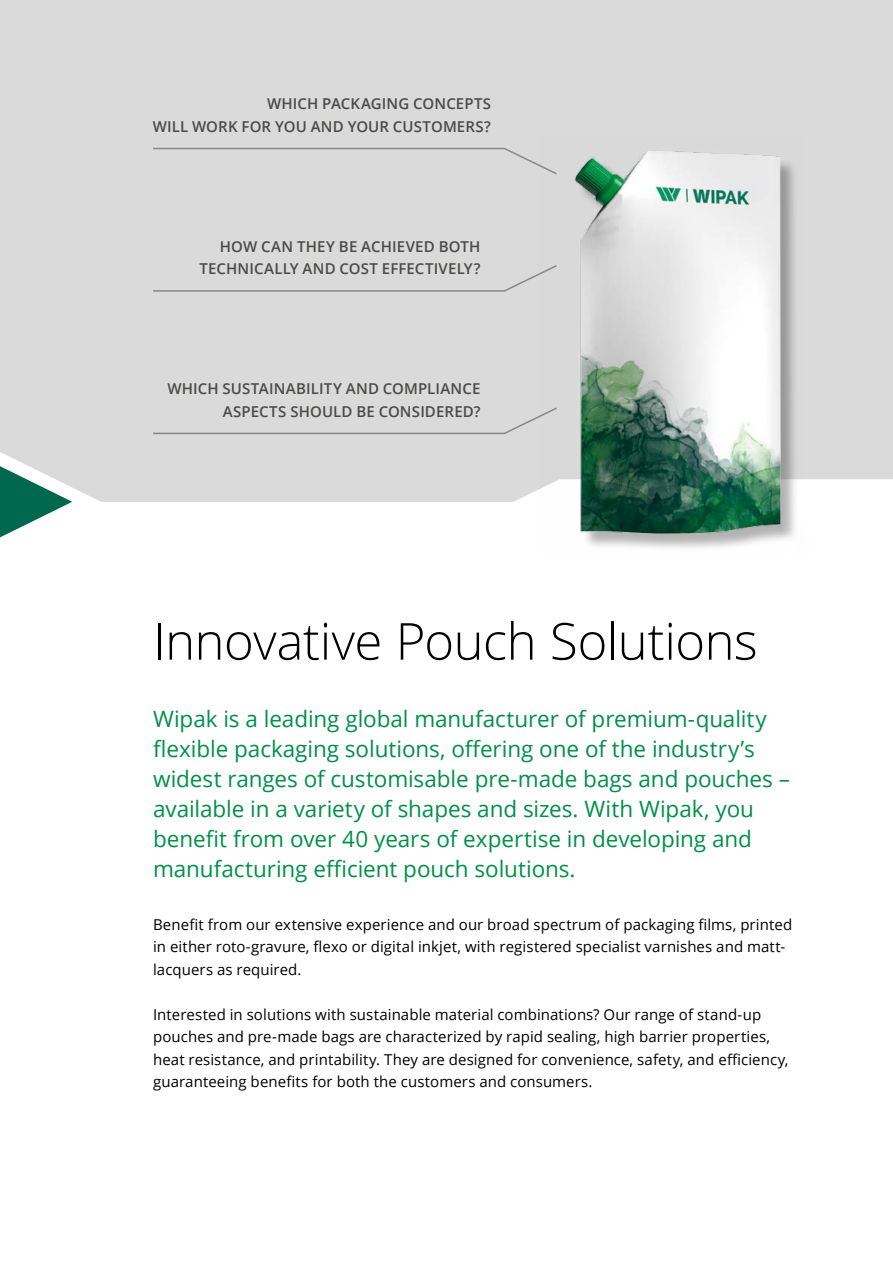
<style>
.page{position:relative;width:893px;height:1263px;background:#fff}
.page>*{position:absolute;margin:0;border:0;box-sizing:border-box;transform-origin:0 0}
.t1{font:300 51px "Open Sans";letter-spacing:-.01em;color:#000}
.t2{font:22.5px/30px "Open Sans";letter-spacing:-.005em;color:#00904a}
.t3{font:15px/22.5px "Open Sans";letter-spacing:.005em;color:#000}
.t4{font:600 15px "Open Sans";letter-spacing:.015em;color:#4a4a49}
</style>
<div class="page">
<div style="left:0;top:0;width:893px;height:502px;background:#dadada"></div>
<svg style="left:514px;top:479px;width:379px;height:23px;fill:#fff"></svg>
<div style="left:577px;top:152px;width:240px;height:416px;background:#000;opacity:.3"></div>
<img style="left:540px;top:151px;width:261px;height:403px">
<svg style="left:153px;top:147px;width:405px;height:29px"></svg>
<svg style="left:153px;top:406px;width:405px;height:29px"></svg>
<svg style="left:153px;top:264px;width:405px;height:28px"></svg>
<svg style="left:0;top:452px;width:101px;height:86px"></svg>
<p class="t4" style="left:267px;top:94px;width:24px">WHICH</p>
<p class="t4" style="left:322px;top:94px;width:10px">PAC</p>
<p class="t4" style="left:350px;top:94px;width:22px">KAGING</p>
<p class="t4" style="left:413px;top:94px;width:11px">CONCEPTS</p>
<p class="t4" style="left:153px;top:116px;width:10px">WILL</p>
<p class="t4" style="left:192px;top:116px;width:13px">WOR</p>
<p class="t4" style="left:228px;top:116px;width:24px">K FOR</p>
<p class="t4" style="left:275px;top:116px;width:12px">YOU</p>
<p class="t4" style="left:311px;top:116px;width:49px">AN D YOUR</p>
<p class="t4" style="left:393px;top:116px;width:11px">CUSTOMERS</p>
<p class="t4" style="left:484px;top:116px;width:8px">?</p>
<p class="t4" style="left:220px;top:236px;width:53px">HOW CAN</p>
<p class="t4" style="left:297px;top:236px;width:11px">THEY</p>
<p class="t4" style="left:339px;top:236px;width:33px">BE ACHIEVE</p>
<p class="t4" style="left:424px;top:236px;width:26px">D BOTH</p>
<p class="t4" style="left:200px;top:259px;width:10px">TECHNICALLY</p>
<p class="t4" style="left:303px;top:259px;width:48px">AN D COST</p>
<p class="t4" style="left:382px;top:259px;width:10px">EFFECTIVELY</p>
<p class="t4" style="left:474px;top:259px;width:8px">?</p>
<p class="t4" style="left:167px;top:378px;width:24px">WHICH</p>
<p class="t4" style="left:223px;top:378px;width:10px">SUSTAINABILITY</p>
<p class="t4" style="left:346px;top:378px;width:48px">AN D COMPLIANCE</p>
<p class="t4" style="left:223px;top:401px;width:11px">ASPECTS</p>
<p class="t4" style="left:290px;top:401px;width:11px">SHOUL</p>
<p class="t4" style="left:341px;top:401px;width:48px">D BE CONSI</p>
<p class="t4" style="left:425px;top:401px;width:57px">DERED?</p>
<h1 class="t1" style="left:153px;top:606px;width:606px">Innovative Pouch Solutions</h1>
<p class="t2" style="left:153px;top:703px;width:638px">Wipak is a leading global manufacturer of premium-quality flexible packaging solutions, offering one of the industry’s widest ranges of customisable pre-made bags and pouches – available in a variety of shapes and sizes. With Wipak, you benefit from over 40 years of expertise in developing and manufacturing efficient pouch solutions.</p>
<p class="t3" style="left:153px;top:913px;width:641px">Benefit from our extensive experience and our broad spectrum of packaging films, printed in either roto-gravure, flexo or digital inkjet, with registered specialist varnishes and matt&shy;lacquers as required.</p>
<p class="t3" style="left:153px;top:1003px;width:637px">Interested in solutions with sustainable material combinations? Our range of stand-up pouches and pre-made bags are characterized by rapid sealing, high barrier properties, heat resistance, and printability. They are designed for convenience, safety, and efficiency, guaranteeing benefits for both the customers and consumers.</p>
</div>
